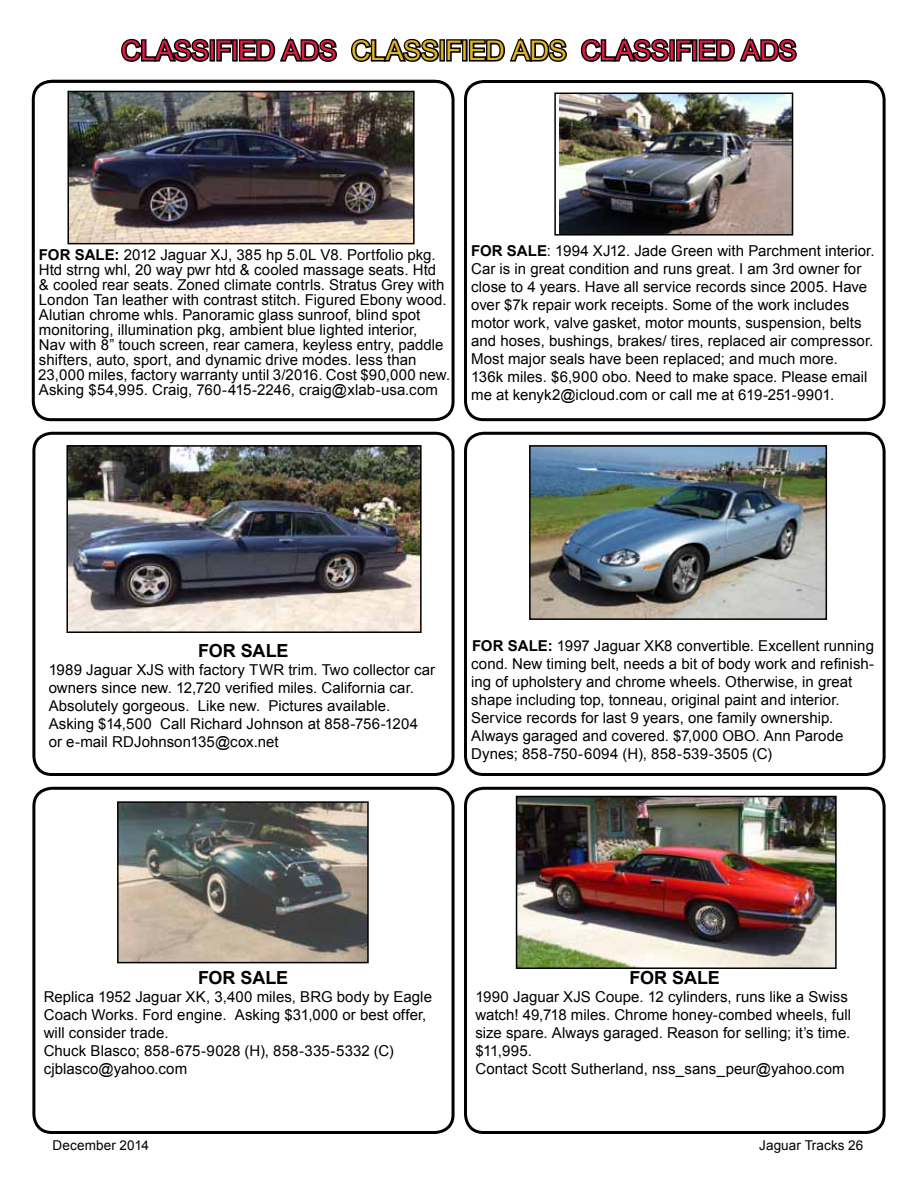
<style>
.page{position:relative;width:918px;height:1188px;background:#fff}
.page>*{position:absolute;margin:0;border:0;box-sizing:border-box;transform-origin:0 0}
.t1{font:27px "Arial";letter-spacing:-.015em;color:#e31c42}
.t2{font:700 18px "Arial";letter-spacing:-.005em;color:#000}
.t3{font:15px/18px "Arial";letter-spacing:.005em;color:#000}
.t4{font:13.5px "Arial";letter-spacing:.005em;color:#000}
.s1{color:#e3b423}
.s2{font-weight:700}
</style>
<div class="page">
<div style="left:464px;top:80px;width:422px;height:341px;border:3px solid #000;border-radius:18px"></div>
<img style="left:559px;top:96px;width:231px;height:137px">
<div style="left:554px;top:93px;width:239px;height:143px;border:2px solid #000"></div>
<svg style="left:121px;top:37px;width:216px;height:25px"></svg>
<svg style="left:351px;top:37px;width:216px;height:25px"></svg>
<svg style="left:580px;top:37px;width:217px;height:25px"></svg>
<div style="left:32px;top:432px;width:423px;height:344px;border:3px solid #000;border-radius:18px"></div>
<div style="left:464px;top:787px;width:422px;height:347px;border:3px solid #000;border-radius:18px"></div>
<img style="left:519px;top:799px;width:315px;height:167px">
<div style="left:516px;top:796px;width:321px;height:173px;border:2px solid #000"></div>
<img style="left:69px;top:448px;width:350px;height:182px">
<div style="left:66px;top:445px;width:356px;height:188px;border:2px solid #000"></div>
<div style="left:464px;top:432px;width:422px;height:344px;border:3px solid #000;border-radius:18px"></div>
<div style="left:32px;top:787px;width:423px;height:347px;border:3px solid #000;border-radius:18px"></div>
<img style="left:120px;top:804px;width:246px;height:156px">
<div style="left:117px;top:801px;width:252px;height:162px;border:2px solid #000"></div>
<img style="left:532px;top:448px;width:292px;height:169px">
<div style="left:529px;top:445px;width:298px;height:175px;border:2px solid #000"></div>
<div style="left:32px;top:80px;width:423px;height:341px;border:3px solid #000;border-radius:18px"></div>
<img style="left:71px;top:94px;width:341px;height:147px">
<div style="left:68px;top:91px;width:347px;height:153px;border:2px solid #000"></div>
<h1 class="t1" style="left:121px;top:33px;width:677px">CLASSIFIED ADS <span class="s1">CLASSIFIED ADS</span> CLASSIFIED ADS</h1>
<p class="t3" style="left:38px;top:248px;width:414px;line-height:15px"><span class="s2">FOR SALE:</span> 2012 Jaguar XJ, 385 hp 5.0L V8. Portfolio pkg.<br>Htd strng whl, 20 way pwr htd &amp; cooled massage seats. Htd<br>&amp; cooled rear seats. Zoned climate contrls. Stratus Grey with London Tan leather with contrast stitch. Figured Ebony wood.<br>Alutian chrome whls. Panoramic glass sunroof, blind spot monitoring, illumination pkg, ambient blue lighted interior,<br>Nav with 8” touch screen, rear camera, keyless entry, paddle shifters, auto, sport, and dynamic drive modes. less than 23,000 miles, factory warranty until 3/2016. Cost $90,000 new.<br>Asking $54,995. Craig, 760-415-2246, craig@xlab-usa.com</p>
<p class="t3" style="left:471px;top:242px;width:405px"><span class="s2">FOR SALE</span>: 1994 XJ12. Jade Green with Parchment interior.<br>Car is in great condition and runs great. I am 3rd owner for close to 4 years. Have all service records since 2005. Have over $7k repair work receipts. Some of the work includes motor work, valve gasket, motor mounts, suspension, belts and hoses, bushings, brakes/ tires, replaced air compressor.<br>Most major seals have been replaced; and much more.<br>136k miles. $6,900 obo. Need to make space. Please email me at kenyk2@icloud.com or call me at 619-251-9901.</p>
<p class="t2" style="left:198px;top:638px;width:92px">FOR SALE</p>
<p class="t3" style="left:49px;top:661px;width:388px">1989 Jaguar XJS with factory TWR trim. Two collector car owners since new. 12,720 verified miles. California car.<br>Absolutely gorgeous. Like new. Pictures available.<br>Asking $14,500 Call Richard Johnson at 858-756-1204 or e-mail RDJohnson135@cox.net</p>
<p class="t3" style="left:471px;top:637px;width:404px"><span class="s2">FOR SALE:</span> 1997 Jaguar XK8 convertible. Excellent running cond. New timing belt, needs a bit of body work and refinish&shy;ing of upholstery and chrome wheels. Otherwise, in great shape including top, tonneau, original paint and interior.<br>Service records for last 9 years, one family ownership.<br>Always garaged and covered. $7,000 OBO. Ann Parode Dynes; 858-750-6094 (H), 858-539-3505 (C)</p>
<p class="t2" style="left:198px;top:966px;width:92px">FOR SALE</p>
<p class="t3" style="left:44px;top:988px;width:390px">Replica 1952 Jaguar XK, 3,400 miles, BRG body by Eagle Coach Works. Ford engine. Asking $31,000 or best offer, will consider trade.<br>Chuck Blasco; 858-675-9028 (H), 858-335-5332 (C) cjblasco@yahoo.com</p>
<p class="t2" style="left:630px;top:966px;width:92px">FOR SALE</p>
<p class="t3" style="left:475px;top:988px;width:377px">1990 Jaguar XJS Coupe. 12 cylinders, runs like a Swiss watch! 49,718 miles. Chrome honey-combed wheels, full size spare. Always garaged. Reason for selling; it’s time. $11,995.<br>Contact Scott Sutherland, nss_sans_peur@yahoo.com</p>
<p class="t4" style="left:53px;top:1137px;width:98px">December 2014</p>
<p class="t4" style="left:759px;top:1137px;width:106px">Jaguar Tracks 26</p>
</div>
